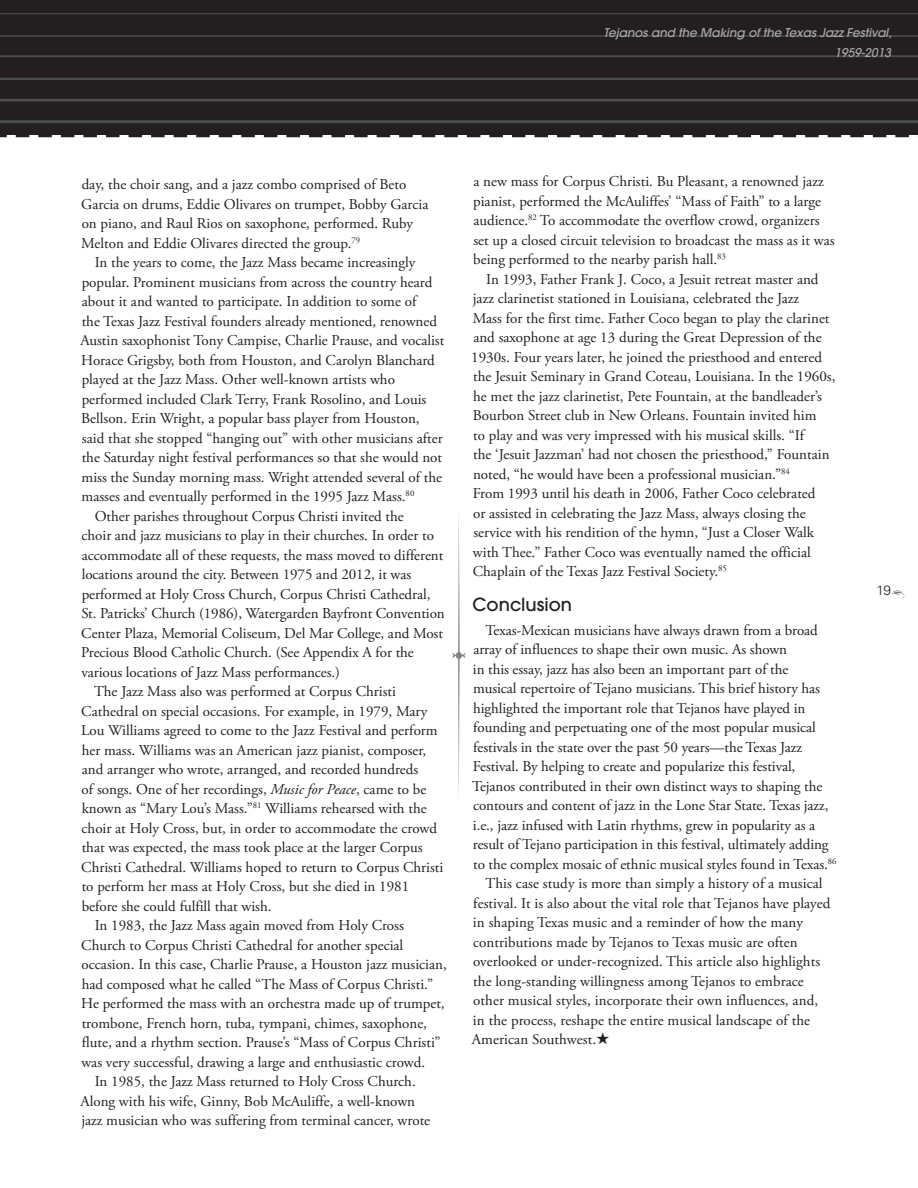
<style>
.page{position:relative;width:918px;height:1188px;background:#fff}
.page>*{position:absolute;margin:0;border:0;box-sizing:border-box;transform-origin:0 0}
.t1{font:500 18px "Avant Garde";color:#231f20}
.t2{font:15px/19.5px "Adobe Garamond Pro";color:#231f20}
.t3{font:300 13.5px "Univers LT Std";color:#231f20}
.t4{font:italic 500 12px/20.7px "Avant Garde";color:#a8a9ad;text-align:right}
.s1{font-style:italic}
</style>
<div class="page">
<svg style="left:452px;top:517px;width:13px;height:277px"></svg>
<div style="left:0;top:0;width:918px;height:135px;background:#231f20"></div>
<svg style="left:0;top:135px;width:918px;height:2px"></svg>
<hr style="left:0;top:13px;width:918px;height:1px;background:#4b4c4d">
<hr style="left:0;top:35px;width:918px;height:2px;background:#4b4c4d">
<hr style="left:0;top:55px;width:918px;height:2px;background:#4b4c4d">
<hr style="left:0;top:78px;width:918px;height:2px;background:#4b4c4d">
<hr style="left:0;top:99px;width:918px;height:2px;background:#4b4c4d">
<hr style="left:0;top:120px;width:918px;height:3px;background:#4b4c4d">
<svg style="left:892px;top:591px;width:12px;height:7px"></svg>
<p class="t4" style="left:604px;top:22px;width:290px">Tejanos and the Making of the Texas Jazz Festival,<br>1959-2013</p>
<p class="t2" style="left:81px;top:175px;width:349px">day, the choir sang, and a jazz combo comprised of Beto Garcia on drums, Eddie Olivares on trumpet, Bobby Garcia on piano, and Raul Rios on saxophone, performed. Ruby Melton and Eddie Olivares directed the group.<sup>79</sup></p>
<p class="t2" style="left:80px;top:253px;width:366px;text-indent:14px">In the years to come, the Jazz Mass became increasingly popular. Prominent musicians from across the country heard about it and wanted to participate. In addition to some of<br>the Texas Jazz Festival founders already mentioned, renowned Austin saxophonist Tony Campise, Charlie Prause, and vocalist Horace Grigsby, both from Houston, and Carolyn Blanchard played at the Jazz Mass. Other well-known artists who performed included Clark Terry, Frank Rosolino, and Louis Bellson. Erin Wright, a popular bass player from Houston, said that she stopped “hanging out” with other musicians after the Saturday night festival performances so that she would not miss the Sunday morning mass. Wright attended several of the masses and eventually performed in the 1995 Jazz Mass.<sup>80</sup></p>
<p class="t2" style="left:81px;top:507px;width:365px;text-indent:14px">Other parishes throughout Corpus Christi invited the<br>choir and jazz musicians to play in their churches. In order to accommodate all of these requests, the mass moved to different locations around the city. Between 1975 and 2012, it was performed at Holy Cross Church, Corpus Christi Cathedral, St. Patricks’ Church (1986), Watergarden Bayfront Convention Center Plaza, Memorial Coliseum, Del Mar College, and Most Precious Blood Catholic Church. (See Appendix A for the various locations of Jazz Mass performances.)</p>
<p class="t2" style="left:81px;top:682px;width:364px;text-indent:13px">The Jazz Mass also was performed at Corpus Christi Cathedral on special occasions. For example, in 1979, Mary Lou Williams agreed to come to the Jazz Festival and perform her mass. Williams was an American jazz pianist, composer, and arranger who wrote, arranged, and recorded hundreds<br>of songs. One of her recordings, <span class="s1">Music for Peace</span>, came to be known as “Mary Lou’s Mass.”<sup>81</sup> Williams rehearsed with the choir at Holy Cross, but, in order to accommodate the crowd that was expected, the mass took place at the larger Corpus Christi Cathedral. Williams hoped to return to Corpus Christi to perform her mass at Holy Cross, but she died in 1981 before she could fulfill that wish.</p>
<p class="t2" style="left:81px;top:916px;width:367px;text-indent:14px">In 1983, the Jazz Mass again moved from Holy Cross Church to Corpus Christi Cathedral for another special occasion. In this case, Charlie Prause, a Houston jazz musician, had composed what he called “The Mass of Corpus Christi.” He performed the mass with an orchestra made up of trumpet, trombone, French horn, tuba, tympani, chimes, saxophone, flute, and a rhythm section. Prause’s “Mass of Corpus Christi” was very successful, drawing a large and enthusiastic crowd.</p>
<p class="t2" style="left:80px;top:1072px;width:351px;text-indent:14px">In 1985, the Jazz Mass returned to Holy Cross Church.<br>Along with his wife, Ginny, Bob McAuliffe, a well-known jazz musician who was suffering from terminal cancer, wrote</p>
<p class="t2" style="left:473px;top:172px;width:363px">a new mass for Corpus Christi. Bu Pleasant, a renowned jazz pianist, performed the McAuliffes’ “Mass of Faith” to a large audience.<sup>82</sup> To accommodate the overflow crowd, organizers set up a closed circuit television to broadcast the mass as it was being performed to the nearby parish hall.<sup>83</sup></p>
<p class="t2" style="left:471px;top:270px;width:366px;text-indent:15px">In 1993, Father Frank J. Coco, a Jesuit retreat master and jazz clarinetist stationed in Louisiana, celebrated the Jazz<br>Mass for the first time. Father Coco began to play the clarinet and saxophone at age 13 during the Great Depression of the 1930s. Four years later, he joined the priesthood and entered the Jesuit Seminary in Grand Coteau, Louisiana. In the 1960s, he met the jazz clarinetist, Pete Fountain, at the bandleader’s Bourbon Street club in New Orleans. Fountain invited him<br>to play and was very impressed with his musical skills. “If<br>the ‘Jesuit Jazzman’ had not chosen the priesthood,” Fountain noted, “he would have been a professional musician.”<sup>84<br></sup>From 1993 until his death in 2006, Father Coco celebrated<br>or assisted in celebrating the Jazz Mass, always closing the service with his rendition of the hymn, “Just a Closer Walk with Thee.” Father Coco was eventually named the official Chaplain of the Texas Jazz Festival Society.<sup>85</sup></p>
<p class="t1" style="left:473px;top:593px;width:101px">Conclusion</p>
<p class="t2" style="left:472px;top:621px;width:366px;text-indent:14px">Texas-Mexican musicians have always drawn from a broad array of influences to shape their own music. As shown<br>in this essay, jazz has also been an important part of the<br>musical repertoire of Tejano musicians. This brief history has highlighted the important role that Tejanos have played in founding and perpetuating one of the most popular musical festivals in the state over the past 50 years—the Texas Jazz Festival. By helping to create and popularize this festival, Tejanos contributed in their own distinct ways to shaping the contours and content of jazz in the Lone Star State. Texas jazz, i.e., jazz infused with Latin rhythms, grew in popularity as a result of Tejano participation in this festival, ultimately adding to the complex mosaic of ethnic musical styles found in Texas.<sup>86</sup></p>
<p class="t2" style="left:472px;top:874px;width:360px;text-indent:14px">This case study is more than simply a history of a musical festival. It is also about the vital role that Tejanos have played in shaping Texas music and a reminder of how the many contributions made by Tejanos to Texas music are often overlooked or under-recognized. This article also highlights the long-standing willingness among Tejanos to embrace other musical styles, incorporate their own influences, and, in the process, reshape the entire musical landscape of the American Southwest.★</p>
<p class="t3" style="left:877px;top:582px;width:16px">19</p>
</div>
